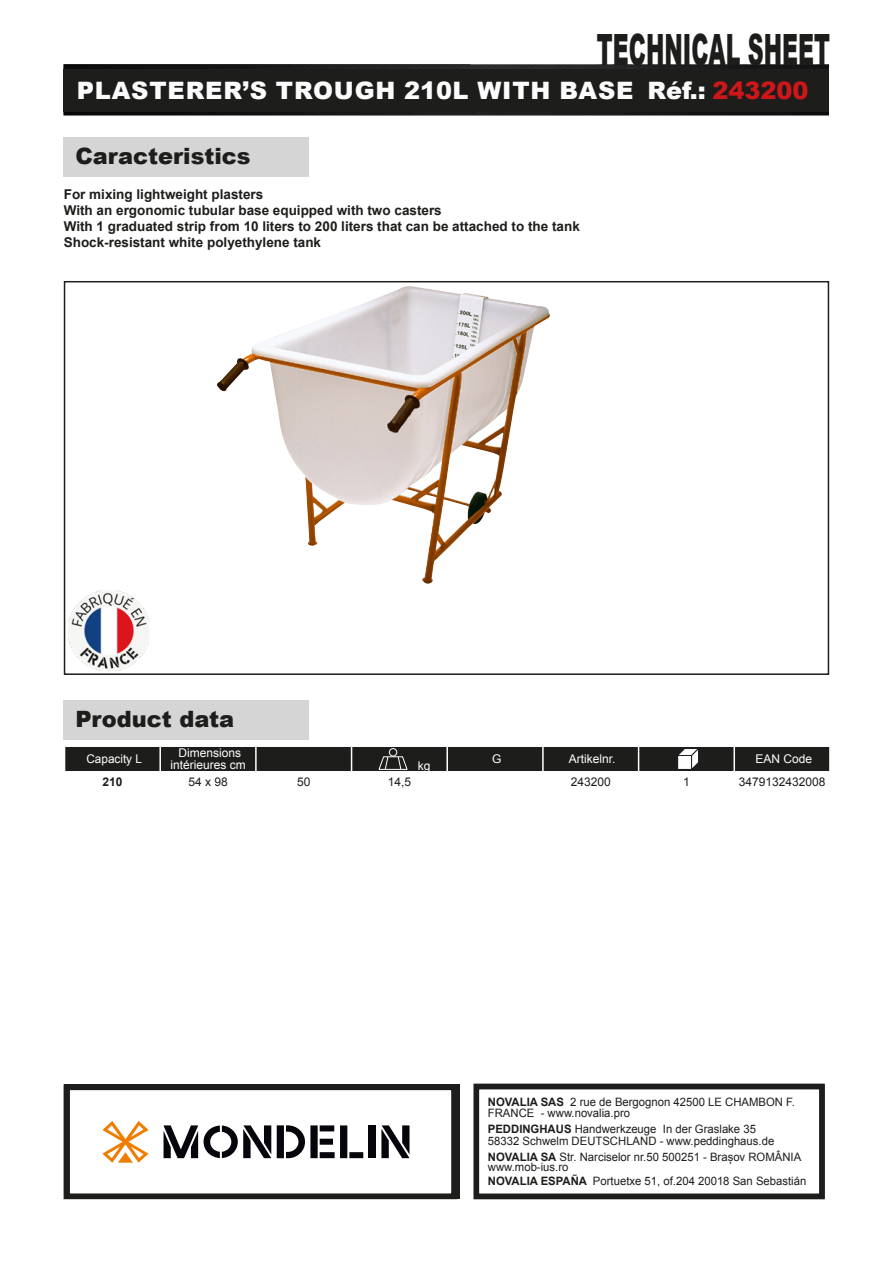
<style>
.page{position:relative;width:893px;height:1263px;background:#fff}
.page>*{position:absolute;margin:0;border:0;box-sizing:border-box;transform-origin:0 0}
.t1{font:900 43.2px "Arial";color:#1d1d1b;scale:.51 1}
.t2{font:900 24px "Arial";letter-spacing:.035em;color:#fcfcfc}
.t3{font:900 22.5px "Arial";color:#1d1d1b}
.t4{font:700 13.5px/16.2px "Arial";color:#1d1d1b}
.t5{font:12.9px/14.2px "Arial";color:#1d1d1b}
.t6{font:700 12.9px "Arial";color:#1d1d1b}
.t7{font:12px/12px "Arial";color:#fff;text-align:center}
.t8{font:12px "Arial";color:#1d1d1b}
.t9{font:700 12px "Arial";color:#1d1d1b}
.t10{font:11.55px/11.6px "Arial";color:#1d1d1b}
.s1{color:#cd171a}
.s2{font-weight:700}
</style>
<div class="page">
<img style="left:64px;top:64px;width:765px;height:51px">
<div style="left:64px;top:69px;width:765px;height:43px;background:#1d1d1b"></div>
<div style="left:64px;top:137px;width:245px;height:40px;background:#d5d5d5"></div>
<div style="left:64px;top:281px;width:765px;height:394px;border:2px solid #1d1d1b"></div>
<div style="left:64px;top:700px;width:245px;height:39px;background:#d5d5d5"></div>
<svg style="left:65px;top:746px;width:765px;height:26px;background:#363634"></svg>
<img style="left:217px;top:286px;width:333px;height:298px">
<img style="left:69px;top:590px;width:81px;height:81px">
<div style="left:473px;top:1084px;width:352px;height:115px;border:6px solid #1d1d1b"></div>
<div style="left:64px;top:1084px;width:393px;height:115px;border:6px solid #1d1d1b"></div>
<svg style="left:277px;top:1125px;width:86px;height:33px"></svg>
<div style="left:369px;top:1125px;width:7px;height:33px;background:#06050b"></div>
<svg style="left:381px;top:1125px;width:28px;height:33px"></svg>
<svg style="left:102px;top:1121px;width:47px;height:42px"></svg>
<svg style="left:164px;top:1125px;width:107px;height:33px"></svg>
<h1 class="t1" style="left:597px;top:18px;width:458px">TECHNICAL SHEET</h1>
<h2 class="t2" style="left:77px;top:73px;width:733px">PLASTERER’S TROUGH 210L WITH BASE Réf.: <span class="s1">243200</span></h2>
<h3 class="t3" style="left:75px;top:140px;width:177px">Caracteristics</h3>
<p class="t4" style="left:64px;top:186px;width:518px">For mixing lightweight plasters<br>With an ergonomic tubular base equipped with two casters<br>With 1 graduated strip from 10 liters to 200 liters that can be attached to the tank Shock-resistant white polyethylene tank</p>
<h3 class="t3" style="left:75px;top:702px;width:160px">Product data</h3>
<p class="t7" style="left:86px;top:753px;width:57px">Capacity L</p>
<p class="t7" style="left:170px;top:747px;width:77px">Dimensions intérieures cm</p>
<p class="t7" style="left:418px;top:759px;width:14px">kg</p>
<p class="t7" style="left:492px;top:753px;width:11px">G</p>
<p class="t7" style="left:569px;top:753px;width:48px">Artikelnr.</p>
<p class="t7" style="left:755px;top:753px;width:58px">EAN Code</p>
<p class="t9" style="left:102px;top:774px;width:22px">210</p>
<p class="t8" style="left:188px;top:774px;width:41px">54 x 98</p>
<p class="t8" style="left:297px;top:774px;width:15px">50</p>
<p class="t8" style="left:388px;top:774px;width:25px">14,5</p>
<p class="t8" style="left:571px;top:774px;width:42px">243200</p>
<p class="t8" style="left:683px;top:774px;width:8px">1</p>
<p class="t8" style="left:739px;top:774px;width:88px">3479132432008</p>
<p class="t10" style="left:488px;top:1096px;width:309px"><span class="s2">NOVALIA SAS</span> 2 rue de Bergognon 42500 LE CHAMBON F.<br>FRANCE - www.novalia.pro</p>
<p class="t10" style="left:488px;top:1123px;width:288px"><span class="s2">PEDDINGHAUS</span> Handwerkzeuge In der Graslake 35<br>58332 Schwelm DEUTSCHLAND - www.peddinghaus.de</p>
<p class="t10" style="left:488px;top:1151px;width:315px;line-height:10.2px"><span class="s2">NOVALIA SA</span> Str. Narciselor nr.50 500251 - Brașov ROMÂNIA www.mob-ius.ro</p>
<p class="t10" style="left:488px;top:1175px;width:320px"><span class="s2">NOVALIA ESPAÑA</span> Portuetxe 51, of.204 20018 San Sebastián</p>
<p class="t6" style="left:504px;top:1105px;width:86px">NOVALIA SAS</p>
<p class="t5" style="left:504px;top:1121px;width:181px">2 rue de Bergognon 42500<br>LE CHAMBON FEUGEROLLES<br>FRANCE<br>www.novalia.pro</p>
</div>
